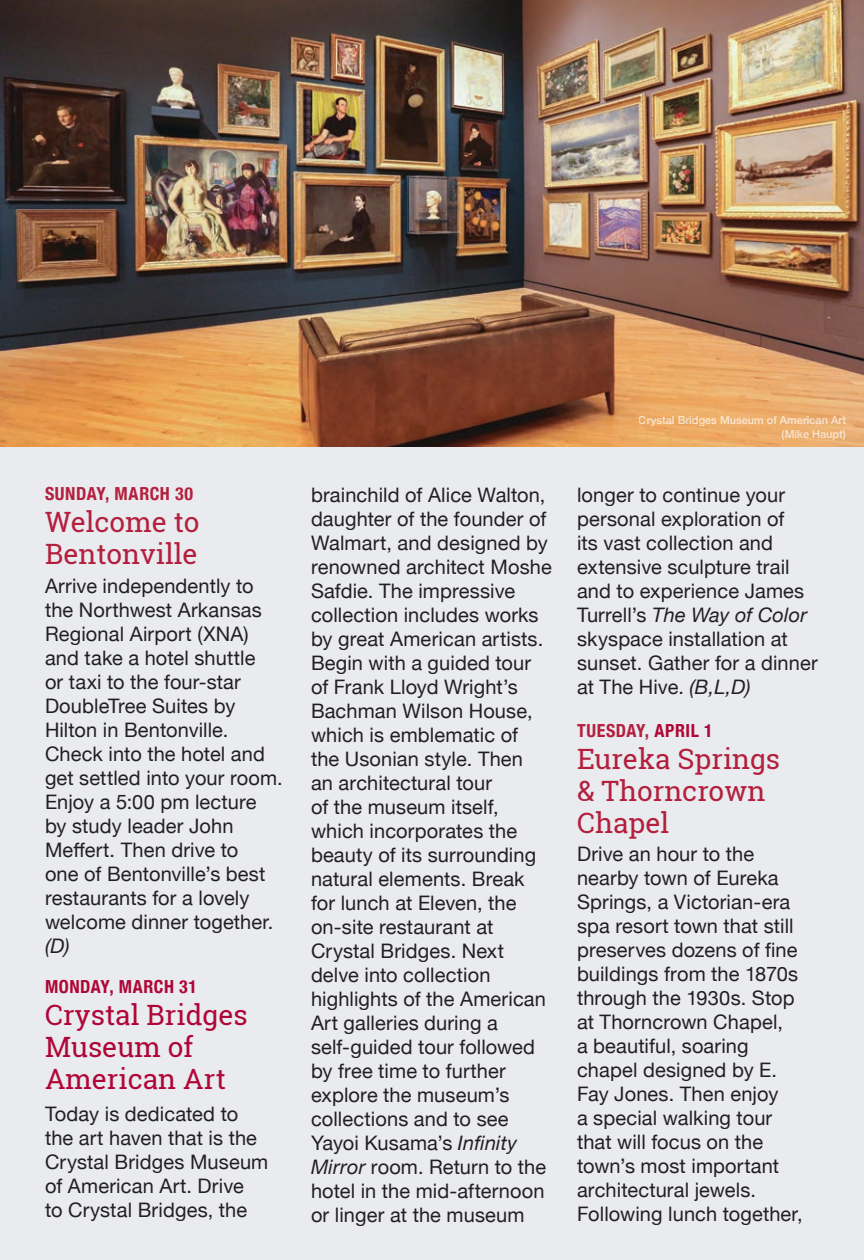
<style>
.page{position:relative;width:864px;height:1260px;background:#fff}
.page>*{position:absolute;margin:0;border:0;box-sizing:border-box;transform-origin:0 0}
.ITIN_subhead{font:28px/32px "Roboto Slab";color:#b31f3d}
.ITIN_subhead-2{font:28px/32px "Roboto Slab";color:#af0637}
.ITIN_paragraph1{font:20px/24px "Helvetica Neue";letter-spacing:.005em;color:#231f20}
.ITIN_subhead-3{font:20px/24px "Helvetica Neue";letter-spacing:.005em;color:#231f20}
.ITIN_new_date{font:700 condensed 18px "Helvetica Neue";letter-spacing:.03em;color:#b31f3d}
.ITIN_new_date-2{font:700 condensed 18px "Helvetica Neue";letter-spacing:.03em;color:#af0637}
.t1{font:500 11px/14px "Helvetica Neue";color:#fff;text-align:right}
.s1{font-style:italic}
.s2{color:#af0637}
</style>
<div class="page">
<img style="left:0;top:0;width:864px;height:447px">
<div style="left:0;top:447px;width:864px;height:813px;background:#e9ebef"></div>
<p class="ITIN_new_date" style="left:45px;top:479px;width:150px">SUNDAY, MARCH 30</p>
<p class="ITIN_subhead" style="left:45px;top:506px;width:156px">Welcome to<br>Bentonville</p>
<p class="ITIN_subhead-3" style="left:45px;top:575px;width:239px">Arrive independently to the Northwest Arkansas<br>Regional Airport (XNA) and take a hotel shuttle<br>or taxi to the four-star<br>DoubleTree Suites by<br>Hilton in Bentonville.<br>Check into the hotel and get settled into your room.<br>Enjoy a 5:00 pm lecture by study leader John<br>Meffert. Then drive to<br>one of Bentonville’s best restaurants for a lovely welcome dinner together. <span class="s1">(D)</span></p>
<p class="ITIN_new_date-2" style="left:45px;top:971px;width:153px">MONDAY, MARCH 31</p>
<p class="ITIN_subhead-2" style="left:45px;top:998px;width:204px">Crystal Bridges<br>Museum of<br>American Art</p>
<p class="ITIN_paragraph1" style="left:45px;top:1103px;width:225px">Today is dedicated to the art haven that is the<br>Crystal Bridges Museum of American Art. Drive<br>to Crystal Bridges, the</p>
<p class="t1" style="left:639px;top:412px;width:209px">Crystal Bridges Museum of American Art (Mike Haupt)</p>
<p class="ITIN_paragraph1" style="left:311px;top:484px;width:242px">brainchild of Alice Walton, daughter of the founder of<br>Walmart, and designed by renowned architect Moshe<br>Safdie. The impressive collection includes works by great American artists.<br>Begin with a guided tour of Frank Lloyd Wright’s<br>Bachman Wilson House, which is emblematic of<br>the Usonian style. Then<br>an architectural tour<br>of the museum itself, which incorporates the beauty of its surrounding natural elements. Break for lunch at Eleven, the on-site restaurant at<br>Crystal Bridges. Next delve into collection highlights of the American<br>Art galleries during a self-guided tour followed by free time to further explore the museum’s collections and to see<br>Yayoi Kusama’s <span class="s1">Infinity<br>Mirror</span> room. Return to the hotel in the mid-afternoon or linger at the museum</p>
<p class="ITIN_paragraph1" style="left:577px;top:484px;width:242px">longer to continue your personal exploration of<br>its vast collection and extensive sculpture trail and to experience James<br>Turrell’s <span class="s1">The Way of Color </span>skyspace installation at sunset. Gather for a dinner at The Hive. <span class="s1">(B,L,D)</span></p>
<p class="ITIN_new_date" style="left:577px;top:716px;width:137px">TUESDAY, <span class="s2">APRIL 1</span></p>
<p class="ITIN_subhead" style="left:577px;top:743px;width:205px">Eureka Springs &amp; Thorncrown<br>Chapel</p>
<p class="ITIN_paragraph1" style="left:577px;top:843px;width:227px">Drive an hour to the nearby town of Eureka<br>Springs, a Victorian-era spa resort town that still preserves dozens of fine buildings from the 1870s through the 1930s. Stop at Thorncrown Chapel,<br>a beautiful, soaring chapel designed by E.<br>Fay Jones. Then enjoy<br>a special walking tour that will focus on the town’s most important architectural jewels.<br>Following lunch together,</p>
</div>
